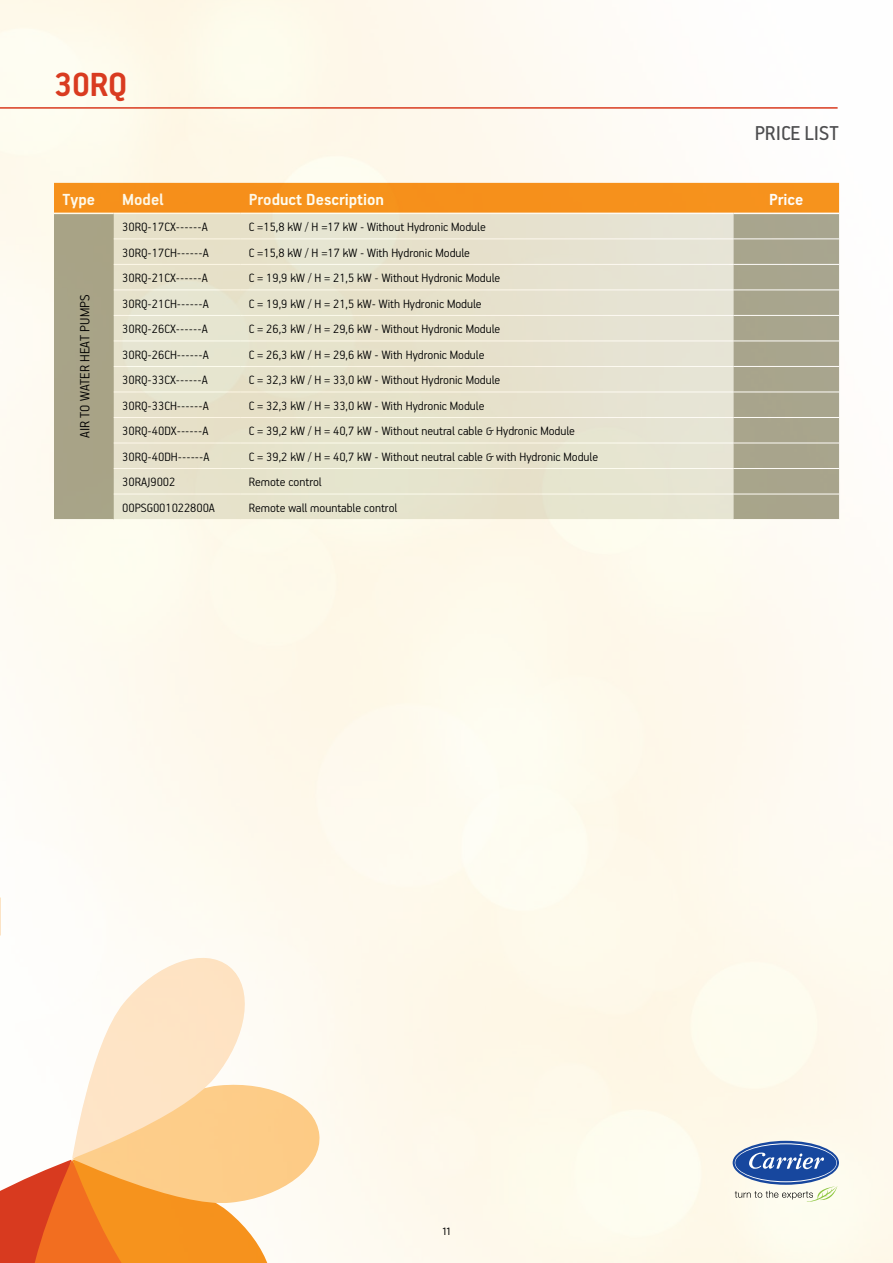
<style>
.page{position:relative;width:893px;height:1263px;background:#fff}
.page>*{position:absolute;margin:0;border:0;box-sizing:border-box;transform-origin:0 0}
.t1{font:700 37.5px "PF Handbook Pro";color:#d93b20}
.t2{font:22.5px "PF Handbook Pro";letter-spacing:-.005em;color:#4d4d4f}
.t3{font:700 18px "PF Handbook Pro";color:#fff}
.t4{font:300 15px "PF Handbook Pro";color:#000}
.t5{font:300 13.5px "PF Handbook Pro";color:#000}
.t6{font:10.5px "CF Asty Std";color:#000}
</style>
<div class="page">
<img style="left:0;top:0;width:893px;height:1263px">
<svg style="left:1px;top:946px;width:321px;height:317px"></svg>
<svg style="left:0;top:0;width:1px;height:146px"></svg>
<hr style="left:0;top:107px;width:838px;height:2px;background:#d93b20">
<svg style="left:54px;top:183px;width:785px;height:336px;background:#dbcfb0"></svg>
<hr style="left:114px;top:238px;width:126px;height:1px;background:#fff">
<hr style="left:240px;top:238px;width:493px;height:1px;background:#fff">
<hr style="left:733px;top:238px;width:106px;height:1px;background:#fff">
<hr style="left:114px;top:264px;width:126px;height:1px;background:#fff">
<hr style="left:240px;top:264px;width:493px;height:1px;background:#fff">
<hr style="left:733px;top:264px;width:106px;height:1px;background:#fff">
<hr style="left:114px;top:290px;width:126px;height:1px;background:#fff">
<hr style="left:240px;top:290px;width:493px;height:1px;background:#fff">
<hr style="left:733px;top:290px;width:106px;height:1px;background:#fff">
<hr style="left:114px;top:315px;width:126px;height:1px;background:#fff">
<hr style="left:240px;top:315px;width:493px;height:1px;background:#fff">
<hr style="left:733px;top:315px;width:106px;height:1px;background:#fff">
<hr style="left:114px;top:341px;width:126px;height:1px;background:#fff">
<hr style="left:240px;top:341px;width:493px;height:1px;background:#fff">
<hr style="left:733px;top:341px;width:106px;height:1px;background:#fff">
<hr style="left:114px;top:366px;width:126px;height:1px;background:#fff">
<hr style="left:240px;top:366px;width:493px;height:1px;background:#fff">
<hr style="left:733px;top:366px;width:106px;height:1px;background:#fff">
<hr style="left:114px;top:392px;width:126px;height:1px;background:#fff">
<hr style="left:240px;top:392px;width:493px;height:1px;background:#fff">
<hr style="left:733px;top:392px;width:106px;height:1px;background:#fff">
<hr style="left:114px;top:417px;width:126px;height:1px;background:#fff">
<hr style="left:240px;top:417px;width:493px;height:1px;background:#fff">
<hr style="left:733px;top:417px;width:106px;height:1px;background:#fff">
<hr style="left:114px;top:443px;width:126px;height:1px;background:#fff">
<hr style="left:240px;top:443px;width:493px;height:1px;background:#fff">
<hr style="left:733px;top:443px;width:106px;height:1px;background:#fff">
<hr style="left:114px;top:468px;width:126px;height:1px;background:#fff">
<hr style="left:240px;top:468px;width:493px;height:1px;background:#fff">
<hr style="left:733px;top:468px;width:106px;height:1px;background:#fff">
<hr style="left:114px;top:494px;width:126px;height:1px;background:#fff">
<hr style="left:240px;top:494px;width:493px;height:1px;background:#fff">
<hr style="left:733px;top:494px;width:106px;height:1px;background:#fff">
<hr style="left:114px;top:519px;width:126px;height:1px;background:#fff">
<hr style="left:240px;top:519px;width:493px;height:1px;background:#fff">
<hr style="left:733px;top:519px;width:106px;height:1px;background:#fff">
<hr style="left:114px;top:213px;width:126px;height:1px;background:#fff">
<hr style="left:240px;top:213px;width:493px;height:1px;background:#fff">
<hr style="left:733px;top:213px;width:106px;height:1px;background:#fff">
<hr style="left:54px;top:213px;width:60px;height:1px;background:#fff">
<hr style="left:54px;top:519px;width:60px;height:1px;background:#fff">
<hr style="left:0;top:930px;width:1px;height:333px;background:#e7e7dd">
<svg style="left:735px;top:1186px;width:102px;height:16px"></svg>
<svg style="left:733px;top:1141px;width:106px;height:44px"></svg>
<svg style="left:735px;top:1143px;width:102px;height:39px"></svg>
<div style="left:735px;top:1144px;width:101px;height:37px;background:#17479e;border-radius:50%"></div>
<svg style="left:749px;top:1152px;width:75px;height:17px"></svg>
<h1 class="t1" style="left:54px;top:61px;width:75px">30RQ</h1>
<h2 class="t2" style="left:755px;top:119px;width:86px">PRICE LIST</h2>
<h3 class="t3" style="left:63px;top:188px;width:34px">Type</h3>
<h3 class="t3" style="left:122px;top:188px;width:43px">Model</h3>
<h3 class="t3" style="left:249px;top:188px;width:137px">Product Description</h3>
<h3 class="t3" style="left:769px;top:188px;width:36px">Price</h3>
<p class="t4" style="left:76px;top:438px;width:145px;rotate:-90deg">AIR TO WATER HEAT PUMPS</p>
<p class="t5" style="left:122px;top:219px;width:87px">30RQ-17CX------A</p>
<p class="t5" style="left:249px;top:219px;width:239px">C =15,8 kW / H =17 kW - Without Hydronic Module</p>
<p class="t5" style="left:122px;top:244px;width:88px">30RQ-17CH------A</p>
<p class="t5" style="left:249px;top:244px;width:223px">C =15,8 kW / H =17 kW - With Hydronic Module</p>
<p class="t5" style="left:122px;top:270px;width:87px">30RQ-21CX------A</p>
<p class="t5" style="left:249px;top:270px;width:253px">C = 19,9 kW / H = 21,5 kW - Without Hydronic Module</p>
<p class="t5" style="left:122px;top:295px;width:88px">30RQ-21CH------A</p>
<p class="t5" style="left:249px;top:295px;width:234px">C = 19,9 kW / H = 21,5 kW- With Hydronic Module</p>
<p class="t5" style="left:122px;top:321px;width:87px">30RQ-26CX------A</p>
<p class="t5" style="left:249px;top:321px;width:253px">C = 26,3 kW / H = 29,6 kW - Without Hydronic Module</p>
<p class="t5" style="left:122px;top:346px;width:88px">30RQ-26CH------A</p>
<p class="t5" style="left:249px;top:346px;width:237px">C = 26,3 kW / H = 29,6 kW - With Hydronic Module</p>
<p class="t5" style="left:122px;top:372px;width:87px">30RQ-33CX------A</p>
<p class="t5" style="left:249px;top:372px;width:253px">C = 32,3 kW / H = 33,0 kW - Without Hydronic Module</p>
<p class="t5" style="left:122px;top:397px;width:88px">30RQ-33CH------A</p>
<p class="t5" style="left:249px;top:397px;width:237px">C = 32,3 kW / H = 33,0 kW - With Hydronic Module</p>
<p class="t5" style="left:122px;top:423px;width:88px">30RQ-40DX------A</p>
<p class="t5" style="left:249px;top:423px;width:328px">C = 39,2 kW / H = 40,7 kW - Without neutral cable &amp; Hydronic Module</p>
<p class="t5" style="left:122px;top:448px;width:89px">30RQ-40DH------A</p>
<p class="t5" style="left:249px;top:448px;width:351px">C = 39,2 kW / H = 40,7 kW - Without neutral cable &amp; with Hydronic Module</p>
<p class="t5" style="left:122px;top:474px;width:55px">30RAJ9002</p>
<p class="t5" style="left:249px;top:474px;width:75px">Remote control</p>
<p class="t5" style="left:122px;top:500px;width:94px">00PSG001022800Α</p>
<p class="t5" style="left:249px;top:500px;width:150px">Remote wall mountable control</p>
<p class="t6" style="left:442px;top:1225px;width:10px">11</p>
</div>
